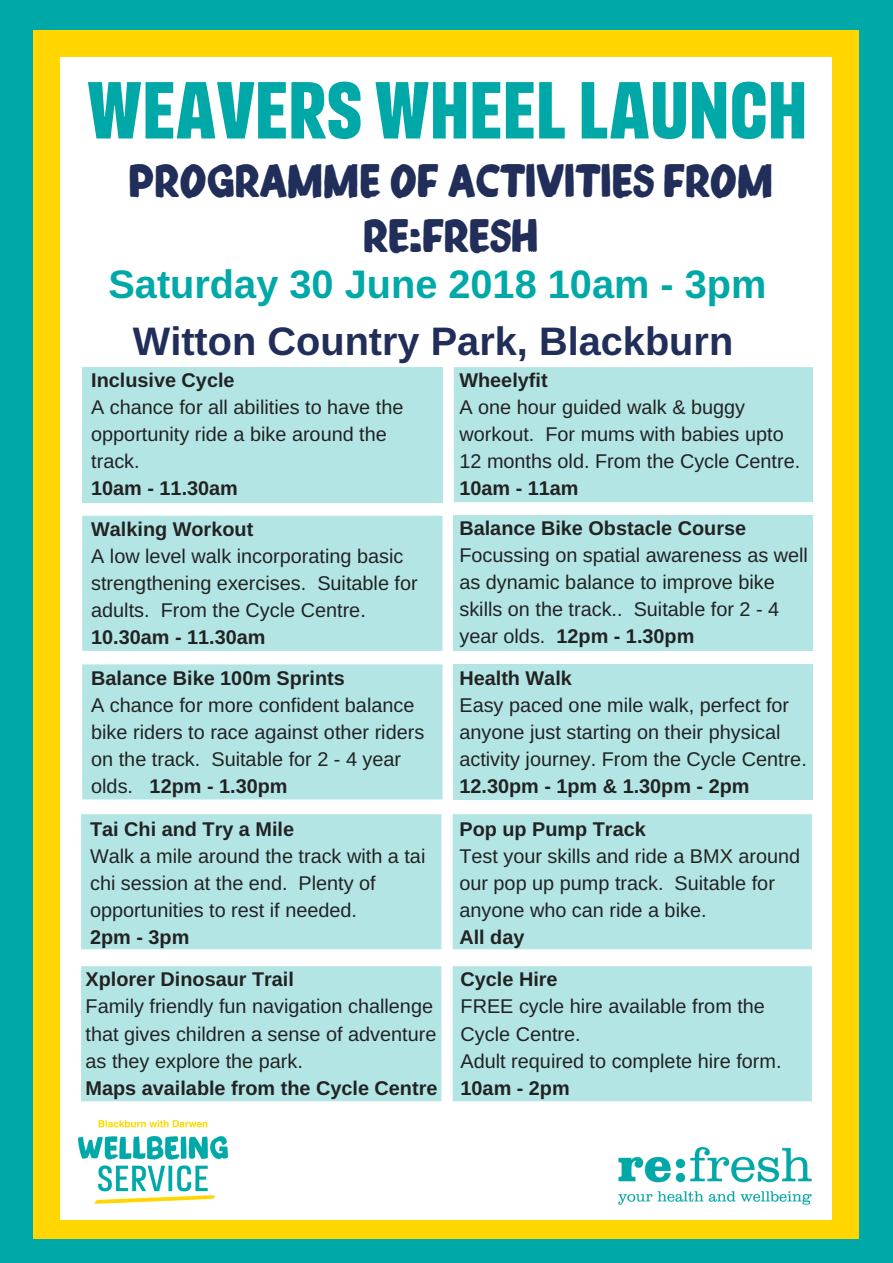
<style>
.page{position:relative;width:893px;height:1263px;background:#00a8a8}
.page>*{position:absolute;margin:0;border:0;box-sizing:border-box;transform-origin:0 0}
.t1{font:700 69.6px "ONEYOUSANS";color:#00a8a8}
.t2{font:700 39.75px/55.2px "ONEYOUSCRIPT";color:#202e59;text-align:center}
.t3{font:700 39.75px "Arimo";color:#202e59}
.t4{font:700 39.75px "Arimo";color:#00a8a8}
.t5{font:19.8px/27px "Arimo";color:#222}
.t6{font:700 19.8px "Arimo";color:#222}
.s1{font-weight:700}
</style>
<div class="page">
<div style="left:34px;top:30px;width:825px;height:1209px;background:#ffd600"></div>
<div style="left:61px;top:57px;width:771px;height:1162px;background:#fff"></div>
<img style="left:618px;top:1147px;width:194px;height:58px">
<div style="left:81px;top:966px;width:360px;height:135px;background:#b3e5e5"></div>
<div style="left:453px;top:966px;width:359px;height:135px;background:#b3e5e5"></div>
<div style="left:81px;top:814px;width:360px;height:135px;background:#b3e5e5"></div>
<div style="left:453px;top:814px;width:359px;height:135px;background:#b3e5e5"></div>
<div style="left:82px;top:664px;width:360px;height:135px;background:#b3e5e5"></div>
<div style="left:454px;top:664px;width:359px;height:135px;background:#b3e5e5"></div>
<div style="left:82px;top:516px;width:360px;height:135px;background:#b3e5e5"></div>
<div style="left:454px;top:516px;width:359px;height:135px;background:#b3e5e5"></div>
<div style="left:82px;top:367px;width:360px;height:135px;background:#b3e5e5"></div>
<div style="left:454px;top:367px;width:359px;height:135px;background:#b3e5e5"></div>
<img style="left:79px;top:1120px;width:148px;height:84px">
<h1 class="t1" style="left:87px;top:81px;width:722px">wEAVERS WHEEL LAUNCH</h1>
<h2 class="t2" style="left:128px;top:157px;width:646px">PROGRAMME OF ACTIVITiES FROM<br>RE:FRESH</h2>
<h2 class="t4" style="left:108px;top:262px;width:660px">Saturday 30 June 2018 10am - 3pm</h2>
<h2 class="t3" style="left:133px;top:319px;width:602px">Witton Country Park, Blackburn</h2>
<p class="t6" style="left:91px;top:369px;width:145px">Inclusive Cycle</p>
<p class="t5" style="left:91px;top:394px;width:314px">A chance for all abilities to have the opportunity ride a bike around the track.</p>
<p class="t6" style="left:91px;top:477px;width:148px">10am - 11.30am</p>
<p class="t6" style="left:91px;top:518px;width:164px">Walking Workout</p>
<p class="t5" style="left:91px;top:543px;width:328px">A low level walk incorporating basic strengthening exercises. Suitable for adults. From the Cycle Centre.</p>
<p class="t6" style="left:91px;top:626px;width:176px">10.30am - 11.30am</p>
<p class="t6" style="left:91px;top:667px;width:255px">Balance Bike 100m Sprints</p>
<p class="t5" style="left:91px;top:691px;width:335px">A chance for more confident balance bike riders to race against other riders on the track. Suitable for 2 - 4 year olds. <span class="s1">12pm - 1.30pm</span></p>
<p class="t6" style="left:90px;top:818px;width:206px">Tai Chi and Try a Mile</p>
<p class="t5" style="left:90px;top:842px;width:337px">Walk a mile around the track with a tai chi session at the end. Plenty of opportunities to rest if needed.</p>
<p class="t6" style="left:90px;top:926px;width:101px">2pm - 3pm</p>
<p class="t6" style="left:86px;top:968px;width:210px">Xplorer Dinosaur Trail</p>
<p class="t5" style="left:86px;top:993px;width:352px">Family friendly fun navigation challenge that gives children a sense of adventure as they explore the park.</p>
<p class="t6" style="left:86px;top:1076px;width:353px">Maps available from the Cycle Centre</p>
<p class="t6" style="left:459px;top:369px;width:90px">Wheelyfit</p>
<p class="t5" style="left:459px;top:394px;width:342px">A one hour guided walk &amp; buggy workout. For mums with babies upto<br>12 months old. From the Cycle Centre.</p>
<p class="t6" style="left:459px;top:477px;width:121px">10am - 11am</p>
<p class="t6" style="left:459px;top:517px;width:288px">Balance Bike Obstacle Course</p>
<p class="t5" style="left:459px;top:541px;width:350px">Focussing on spatial awareness as well as dynamic balance to improve bike skills on the track.. Suitable for 2 - 4 year olds. <span class="s1">12pm - 1.30pm</span></p>
<p class="t6" style="left:459px;top:667px;width:114px">Health Walk</p>
<p class="t5" style="left:459px;top:691px;width:349px">Easy paced one mile walk, perfect for anyone just starting on their physical activity journey. From the Cycle Centre.</p>
<p class="t6" style="left:459px;top:775px;width:292px">12.30pm - 1pm &amp; 1.30pm - 2pm</p>
<p class="t6" style="left:459px;top:818px;width:188px">Pop up Pump Track</p>
<p class="t5" style="left:459px;top:842px;width:342px">Test your skills and ride a BMX around our pop up pump track. Suitable for anyone who can ride a bike.</p>
<p class="t6" style="left:459px;top:926px;width:67px">All day</p>
<p class="t6" style="left:461px;top:968px;width:99px">Cycle Hire</p>
<p class="t5" style="left:461px;top:993px;width:322px">FREE cycle hire available from the<br>Cycle Centre.<br>Adult required to complete hire form.</p>
<p class="t6" style="left:461px;top:1076px;width:111px">10am - 2pm</p>
</div>
